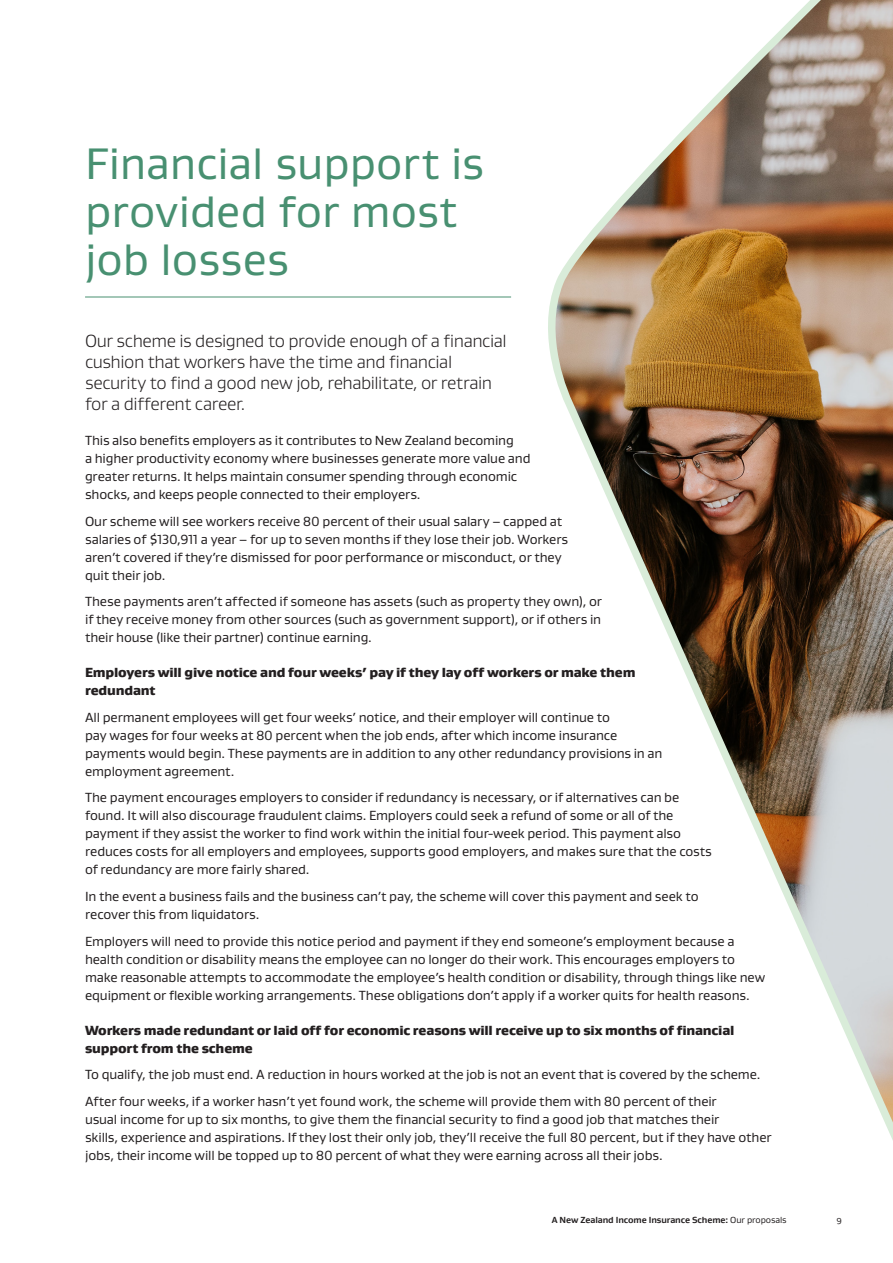
<style>
.page{position:relative;width:893px;height:1263px;background:#fff}
.page>*{position:absolute;margin:0;border:0;box-sizing:border-box;transform-origin:0 0}
._1_Section_Header{font:45px/48px "Gustan";color:#489071}
._4_Intro{font:300 18px/21px "Gustan";letter-spacing:-.025em;color:#231f20}
._5_Body{font:13.5px/18px "Gustan";letter-spacing:-.01em;color:#231f20}
._3_Subheader{font:900 13.5px/18px "Gustan";letter-spacing:-.01em;color:#231f20}
.t1{font:700 9px "Gustan";letter-spacing:-.01em;color:#231f20}
.t2{font:9px "Gustan";color:#231f20}
.s1{font-weight:400}
</style>
<div class="page">
<img style="left:548px;top:0;width:345px;height:1140px">
<hr style="left:85px;top:297px;width:426px;height:1px;background:#489071">
<p class="_1_Section_Header" style="left:85px;top:139px;width:400px">Financial support is provided for most job losses</p>
<p class="_4_Intro" style="left:85px;top:330px;width:423px">Our scheme is designed to provide enough of a financial cushion that workers have the time and financial security to find a good new job, rehabilitate, or retrain for a different career.</p>
<p class="_5_Body" style="left:85px;top:431px;width:447px">This also benefits employers as it contributes to New Zealand becoming<br>a higher productivity economy where businesses generate more value and greater returns. It helps maintain consumer spending through economic shocks, and keeps people connected to their employers.</p>
<p class="_5_Body" style="left:85px;top:512px;width:485px">Our scheme will see workers receive 80 percent of their usual salary – capped at salaries of $130,911 a year – for up to seven months if they lose their job. Workers aren’t covered if they’re dismissed for poor performance or misconduct, or they quit their job.</p>
<p class="_5_Body" style="left:85px;top:592px;width:518px;text-align:justify">These payments aren’t affected if someone has assets (such as property they own), or if they receive money from other sources (such as government support), or if others in their house (like their partner) continue earning.</p>
<p class="_3_Subheader" style="left:85px;top:664px;width:552px">Employers will give notice and four weeks’ pay if they lay off workers or make them redundant</p>
<p class="_5_Body" style="left:85px;top:708px;width:579px">All permanent employees will get four weeks’ notice, and their employer will continue to<br>pay wages for four weeks at 80 percent when the job ends, after which income insurance payments would begin. These payments are in addition to any other redundancy provisions in an employment agreement.</p>
<p class="_5_Body" style="left:85px;top:788px;width:628px">The payment encourages employers to consider if redundancy is necessary, or if alternatives can be found. It will also discourage fraudulent claims. Employers could seek a refund of some or all of the payment if they assist the worker to find work within the initial four-week period. This payment also reduces costs for all employers and employees, supports good employers, and makes sure that the costs of redundancy are more fairly shared.</p>
<p class="_5_Body" style="left:85px;top:887px;width:615px">In the event a business fails and the business can’t pay, the scheme will cover this payment and seek to recover this from liquidators.</p>
<p class="_5_Body" style="left:85px;top:931px;width:682px">Employers will need to provide this notice period and payment if they end someone’s employment because a health condition or disability means the employee can no longer do their work. This encourages employers to make reasonable attempts to accommodate the employee’s health condition or disability, through things like new equipment or flexible working arrangements. These obligations don’t apply if a worker quits for health reasons.</p>
<p class="_3_Subheader" style="left:85px;top:1021px;width:651px">Workers made redundant or laid off for economic reasons will receive up to six months of financial support from the scheme</p>
<p class="_5_Body" style="left:85px;top:1065px;width:677px">To qualify, the job must end. A reduction in hours worked at the job is not an event that is covered by the scheme.</p>
<p class="_5_Body" style="left:85px;top:1091px;width:688px">After four weeks, if a worker hasn’t yet found work, the scheme will provide them with 80 percent of their<br>usual income for up to six months, to give them the financial security to find a good job that matches their<br>skills, experience and aspirations. If they lost their only job, they’ll receive the full 80 percent, but if they have other jobs, their income will be topped up to 80 percent of what they were earning across all their jobs.</p>
<p class="t1" style="left:552px;top:1213px;width:236px">A New Zealand Income Insurance Scheme: <span class="s1">Our proposals</span></p>
<p class="t2" style="left:836px;top:1213px;width:7px">9</p>
</div>
